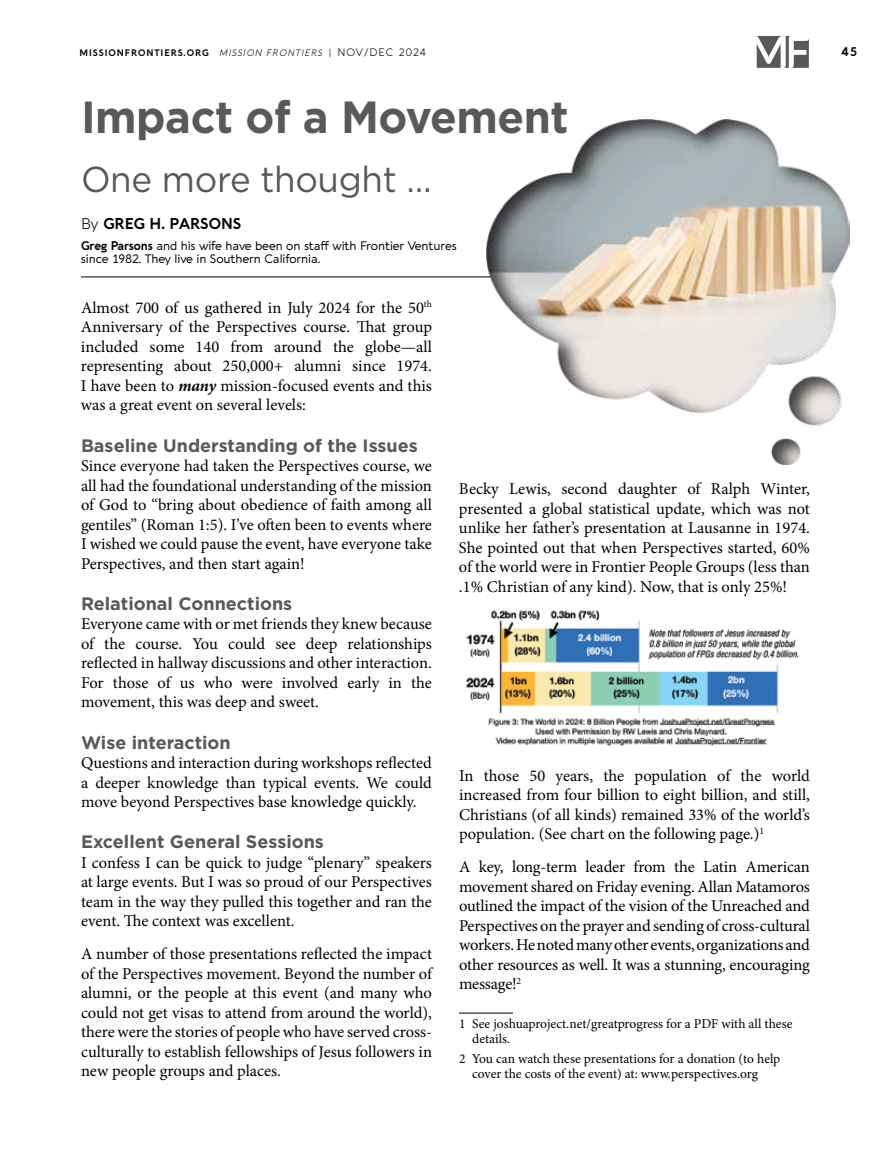
<style>
.page{position:relative;width:891px;height:1161px;background:#fff}
.page>*{position:absolute;margin:0;border:0;box-sizing:border-box;transform-origin:0 0}
.t1{font:700 45px "Gotham";letter-spacing:-.01em;color:#58595b}
.t2{font:36px "Gotham";letter-spacing:-.01em;color:#58595b}
.t3{font:700 18px "Gotham";color:#58595b}
.t4{font:16.5px/19.5px "Minion Pro";letter-spacing:-.005em;color:#000;text-align:justify}
.t5{font:700 15px "Aquawax Pro";color:#000}
.t6{font:13.5px/15px "Minion Pro";letter-spacing:-.005em;color:#000}
.t7{font:12px/13.5px "Aquawax Pro";letter-spacing:-.01em;color:#000}
.t8{font:700 12px "Aquawax Pro";color:#000}
.t9{font:700 9px "Aquawax Pro";letter-spacing:.1em;color:#000}
.s1{font-weight:300;font-style:italic}
.s2{font-weight:300}
.s3{font-weight:300;font-size:10.5px}
.s4{font-weight:700}
.s5{font-weight:700;font-style:italic}
</style>
<div class="page">
<svg style="left:756px;top:36px;width:53px;height:32px"></svg>
<hr style="left:81px;top:277px;width:727px;height:1px;background:#000">
<img style="left:466px;top:610px;width:334px;height:136px">
<hr style="left:459px;top:1013px;width:54px;height:1px;background:#000">
<img style="left:487px;top:119px;width:362px;height:346px">
<p class="t9" style="left:80px;top:46px;width:348px">MISSIONFRONTIERS.ORG <span class="s1">MISSION FRONTIERS</span> <span class="s2">|</span> <span class="s3">NOV/DEC 2024</span></p>
<p class="t8" style="left:842px;top:43px;width:17px">45</p>
<h1 class="t1" style="left:81px;top:88px;width:489px">Impact of a Movement</h1>
<h2 class="t2" style="left:81px;top:156px;width:352px">One more thought …</h2>
<p class="t5" style="left:81px;top:213px;width:162px"><span class="s2">By</span> GREG H. PARSONS</p>
<p class="t7" style="left:81px;top:238px;width:377px"><span class="s4">Greg Parsons</span> and his wife have been on staff with Frontier Ventures since 1982. They live in Southern California.</p>
<p class="t4" style="left:81px;top:298px;width:353px">Almost 700 of us gathered in July 2024 for the 50<sup>th </sup>Anniversary of the Perspectives course. That group included some 140 from around the globe—all representing about 250,000+ alumni since 1974.<br>I have been to <span class="s5">many</span> mission-focused events and this was a great event on several levels:</p>
<p class="t3" style="left:81px;top:433px;width:338px">Baseline Understanding of the Issues</p>
<p class="t4" style="left:81px;top:456px;width:353px">Since everyone had taken the Perspectives course, we all had the foundational understanding of the mission of God to “bring about obedience of faith among all gentiles” (Roman 1:5). I’ve often been to events where I wished we could pause the event, have everyone take Perspectives, and then start again!</p>
<p class="t3" style="left:81px;top:592px;width:213px">Relational Connections</p>
<p class="t4" style="left:81px;top:614px;width:353px">Everyone came with or met friends they knew because of the course. You could see deep relationships reflected in hallway discussions and other interaction.<br>For those of us who were involved early in the movement, this was deep and sweet.</p>
<p class="t3" style="left:81px;top:730px;width:151px">Wise interaction</p>
<p class="t4" style="left:81px;top:753px;width:353px">Questions and interaction during workshops reflected a deeper knowledge than typical events. We could move beyond Perspectives base knowledge quickly.</p>
<p class="t3" style="left:81px;top:830px;width:245px">Excellent General Sessions</p>
<p class="t4" style="left:81px;top:853px;width:353px">I confess I can be quick to judge “plenary” speakers at large events. But I was so proud of our Perspectives team in the way they pulled this together and ran the event. The context was excellent.</p>
<p class="t4" style="left:81px;top:944px;width:353px">A number of those presentations reflected the impact of the Perspectives movement. Beyond the number of alumni, or the people at this event (and many who could not get visas to attend from around the world), there were the stories of people who have served cross&shy;culturally to establish fellowships of Jesus followers in new people groups and places.</p>
<p class="t4" style="left:459px;top:479px;width:353px">Becky Lewis, second daughter of Ralph Winter, presented a global statistical update, which was not unlike her father’s presentation at Lausanne in 1974.<br>She pointed out that when Perspectives started, 60% of the world were in Frontier People Groups (less than .1% Christian of any kind). Now, that is only 25%!</p>
<p class="t4" style="left:459px;top:766px;width:353px">In those 50 years, the population of the world increased from four billion to eight billion, and still, Christians (of all kinds) remained 33% of the world’s population. (See chart on the following page.)<sup>1</sup></p>
<p class="t4" style="left:459px;top:857px;width:353px">A key, long-term leader from the Latin American movement shared on Friday evening. Allan Matamoros outlined the impact of the vision of the Unreached and Perspectives on the prayer and sending of cross-cultural workers. He noted many other events, organizations and other resources as well. It was a stunning, encouraging message!<sup>2</sup></p>
<p class="t6" style="left:472px;top:1016px;width:322px;text-indent:-13px">1 See joshuaproject.net/greatprogress for a PDF with all these details.</p>
<p class="t6" style="left:472px;top:1052px;width:310px;text-indent:-13px">2 You can watch these presentations for a donation (to help cover the costs of the event) at: www.perspectives.org</p>
</div>
